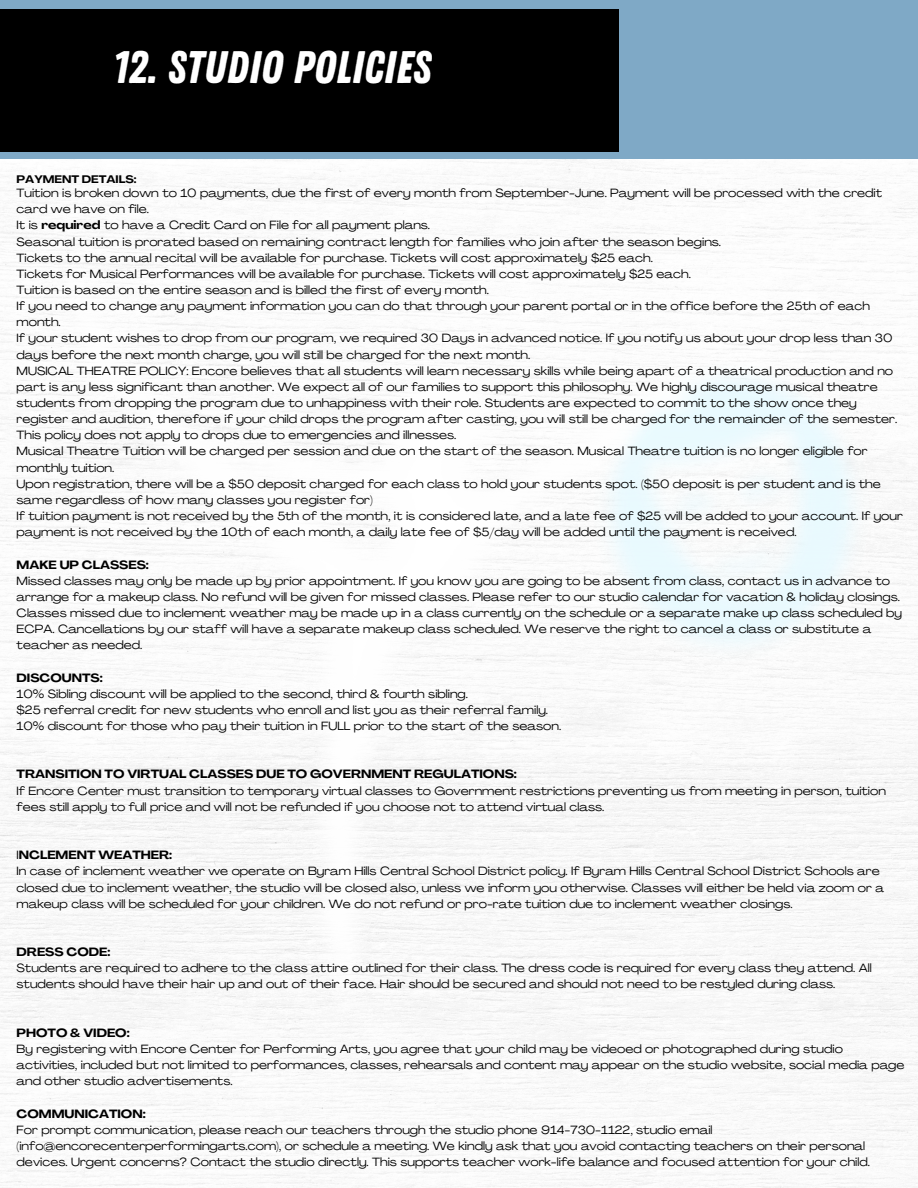
<style>
.page{position:relative;width:918px;height:1188px;background:#7fa9c6}
.page>*{position:absolute;margin:0;border:0;box-sizing:border-box;transform-origin:0 0}
.t1{font:45.45px "Zing Rust Base";color:#fff}
.t2{font:expanded 11.85px/16.2px "Agrandir";color:#000}
.t3{font:700 expanded 11.85px "Agrandir";color:#000}
.t4{font:700 expanded 10.8px "Agrandir";color:#000}
.s1{font-weight:700}
.s2{font-weight:400}
</style>
<div class="page">
<div style="left:0;top:160px;width:918px;height:1028px;background:#fafafa"></div>
<img style="left:15px;top:159px;width:903px;height:883px">
<div style="left:0;top:9px;width:619px;height:143px;background:#000"></div>
<p class="t1" style="left:113px;top:41px;width:320px">12. STUDIO POLICIES</p>
<p class="t4" style="left:17px;top:175px;width:121px">PAYMENT DETAILS:</p>
<p class="t2" style="left:17px;top:186px;width:867px">Tuition is broken down to 10 payments, due the first of every month from September-June. Payment will be processed with the credit card we have on file.</p>
<p class="t2" style="left:17px;top:218px;width:415px">It is <span class="s1">required</span> to have a Credit Card on File for all payment plans.</p>
<p class="t2" style="left:17px;top:234px;width:706px">Seasonal tuition is prorated based on remaining contract length for families who join after the season begins.</p>
<p class="t2" style="left:17px;top:251px;width:638px">Tickets to the annual recital will be available for purchase. Tickets will cost approximately $25 each.</p>
<p class="t2" style="left:17px;top:267px;width:676px">Tickets for Musical Performances will be available for purchase. Tickets will cost approximately $25 each.</p>
<p class="t2" style="left:17px;top:283px;width:474px">Tuition is based on the entire season and is billed the first of every month.</p>
<p class="t2" style="left:17px;top:299px;width:855px">If you need to change any payment information you can do that through your parent portal or in the office before the 25th of each month.</p>
<p class="t2" style="left:17px;top:331px;width:877px">If your student wishes to drop from our program, we required 30 Days in advanced notice. If you notify us about your drop less than 30 days before the next month charge, you will still be charged for the next month.</p>
<p class="t2" style="left:17px;top:364px;width:882px">MUSICAL THEATRE POLICY: Encore believes that all students will learn necessary skills while being apart of a theatrical production and no part is any less significant than another. We expect all of our families to support this philosophy. We highly discourage musical theatre students from dropping the program due to unhappiness with their role. Students are expected to commit to the show once they register and audition, therefore if your child drops the program after casting, you will still be charged for the remainder of the semester.<br>This policy does not apply to drops due to emergencies and illnesses.</p>
<p class="t2" style="left:17px;top:444px;width:852px">Musical Theatre Tuition will be charged per session and due on the start of the season. Musical Theatre tuition is no longer eligible for monthly tuition.</p>
<p class="t2" style="left:17px;top:477px;width:866px">Upon registration, there will be a $50 deposit charged for each class to hold your students spot. ($50 deposit is per student and is the same regardless of how many classes you register for)</p>
<p class="t2" style="left:17px;top:509px;width:888px">If tuition payment is not received by the 5th of the month, it is considered late, and a late fee of $25 will be added to your account. If your payment is not received by the 10th of each month, a daily late fee of $5/day will be added until the payment is received.</p>
<p class="t3" style="left:17px;top:560px;width:134px">MAKE UP CLASSES:</p>
<p class="t2" style="left:17px;top:574px;width:887px">Missed classes may only be made up by prior appointment. If you know you are going to be absent from class, contact us in advance to arrange for a makeup class. No refund will be given for missed classes. Please refer to our studio calendar for vacation &amp; holiday closings.<br>Classes missed due to inclement weather may be made up in a class currently on the schedule or a separate make up class scheduled by ECPA. Cancellations by our staff will have a separate makeup class scheduled. We reserve the right to cancel a class or substitute a teacher as needed.</p>
<p class="t3" style="left:17px;top:673px;width:88px">DISCOUNTS:</p>
<p class="t2" style="left:17px;top:687px;width:453px">10% Sibling discount will be applied to the second, third &amp; fourth sibling.</p>
<p class="t2" style="left:17px;top:703px;width:533px">$25 referral credit for new students who enroll and list you as their referral family.</p>
<p class="t2" style="left:17px;top:719px;width:546px">10% discount for those who pay their tuition in FULL prior to the start of the season.</p>
<p class="t3" style="left:17px;top:770px;width:502px">TRANSITION TO VIRTUAL CLASSES DUE TO GOVERNMENT REGULATIONS:</p>
<p class="t2" style="left:17px;top:784px;width:871px">If Encore Center must transition to temporary virtual classes to Government restrictions preventing us from meeting in person, tuition fees still apply to full price and will not be refunded if you choose not to attend virtual class.</p>
<p class="t3" style="left:17px;top:850px;width:157px"><span class="s2">I</span>NCLEMENT WEATHER:</p>
<p class="t2" style="left:17px;top:864px;width:869px">In case of inclement weather we operate on Byram Hills Central School District policy. If Byram Hills Central School District Schools are closed due to inclement weather, the studio will be closed also, unless we inform you otherwise. Classes will either be held via zoom or a makeup class will be scheduled for your children. We do not refund or pro-rate tuition due to inclement weather closings.</p>
<p class="t3" style="left:17px;top:947px;width:95px">DRESS CODE:</p>
<p class="t2" style="left:17px;top:961px;width:857px">Students are required to adhere to the class attire outlined for their class. The dress code is required for every class they attend. All students should have their hair up and out of their face. Hair should be secured and should not need to be restyled during class.</p>
<p class="t3" style="left:17px;top:1028px;width:115px">PHOTO &amp; VIDEO:</p>
<p class="t2" style="left:17px;top:1042px;width:889px">By registering with Encore Center for Performing Arts, you agree that your child may be videoed or photographed during studio activities, included but not limited to performances, classes, rehearsals and content may appear on the studio website, social media page and other studio advertisements.</p>
<p class="t3" style="left:17px;top:1109px;width:131px">COMMUNICATION:</p>
<p class="t2" style="left:17px;top:1123px;width:855px">For prompt communication, please reach our teachers through the studio phone 914-730-1122, studio email (info@encorecenterperformingarts.com), or schedule a meeting. We kindly ask that you avoid contacting teachers on their personal devices. Urgent concerns? Contact the studio directly. This supports teacher work-life balance and focused attention for your child.</p>
</div>
